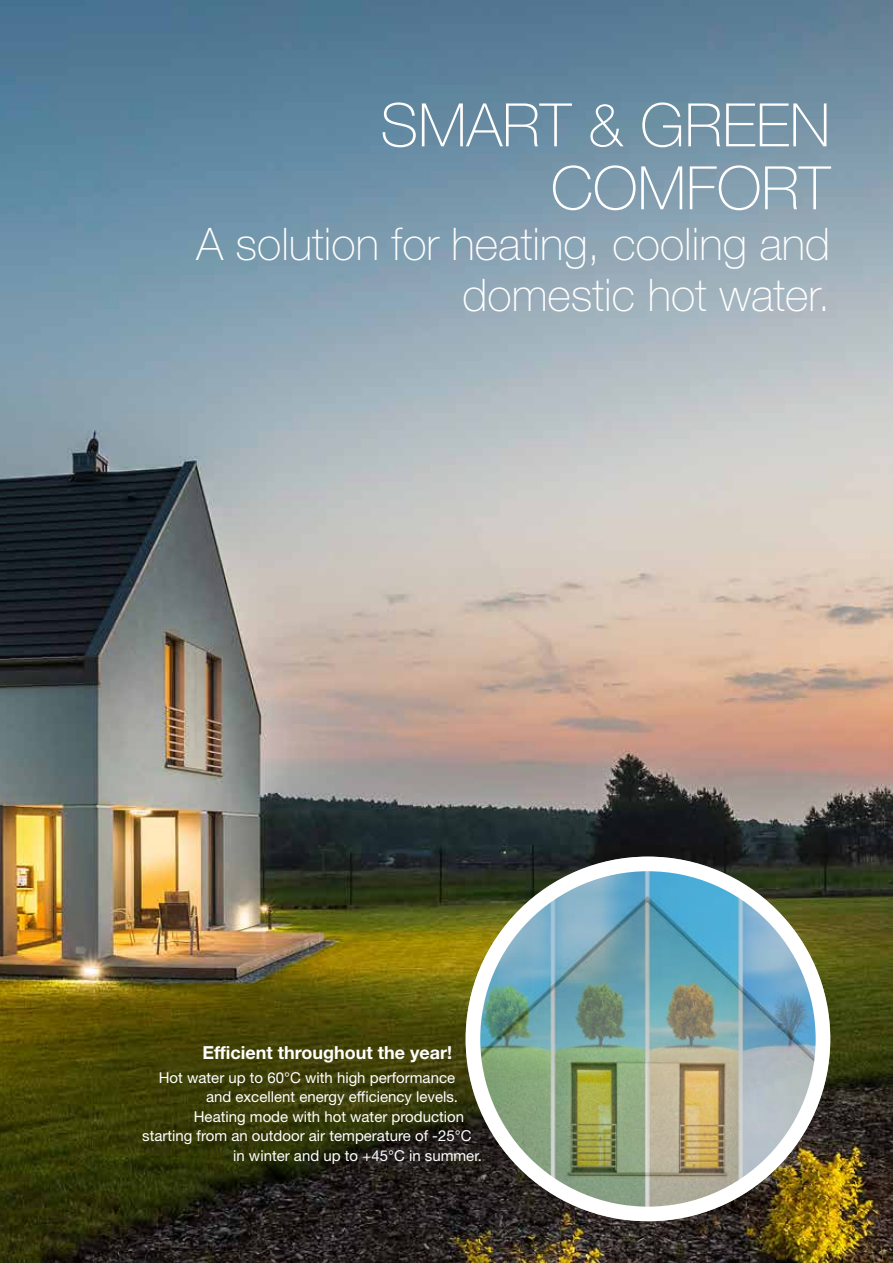
<style>
.page{position:relative;width:893px;height:1263px;background:#fff}
.page>*{position:absolute;margin:0;border:0;box-sizing:border-box;transform-origin:0 0}
.t1{font:100 60px/63px "Helvetica Neue LT Std";color:#fff;text-align:right}
.t2{font:100 45px/51px "Helvetica Neue LT Std";color:#fff;text-align:right}
.t3{font:700 18px "Helvetica Neue LT Std";color:#fff}
.t4{font:15px "Helvetica Neue LT Std";color:#fff}
</style>
<div class="page">
<img style="left:0;top:0;width:893px;height:1263px">
<img style="left:473px;top:864px;width:350px;height:344px">
<img style="left:473px;top:864px;width:350px;height:350px;border-radius:175px">
<div style="left:466px;top:856px;width:364px;height:365px;border:15px solid #fff;border-radius:50%"></div>
<h1 class="t1" style="left:380px;top:93px;width:451px">SMART &amp; GREEN<br>COMFORT</h1>
<h2 class="t2" style="left:196px;top:219px;width:635px">A solution for heating, cooling and domestic hot water.</h2>
<p class="t3" style="left:202px;top:1041px;width:251px">Efficient throughout the year!</p>
<p class="t4" style="left:159px;top:1068px;width:298px">Hot water up to 60°C with high performance</p>
<p class="t4" style="left:206px;top:1088px;width:254px">and excellent energy efficiency levels.</p>
<p class="t4" style="left:194px;top:1107px;width:272px">Heating mode with hot water production</p>
<p class="t4" style="left:142px;top:1127px;width:331px">starting from an outdoor air temperature of -25°C</p>
<p class="t4" style="left:233px;top:1146px;width:250px">in winter and up to +45°C in summer.</p>
</div>
